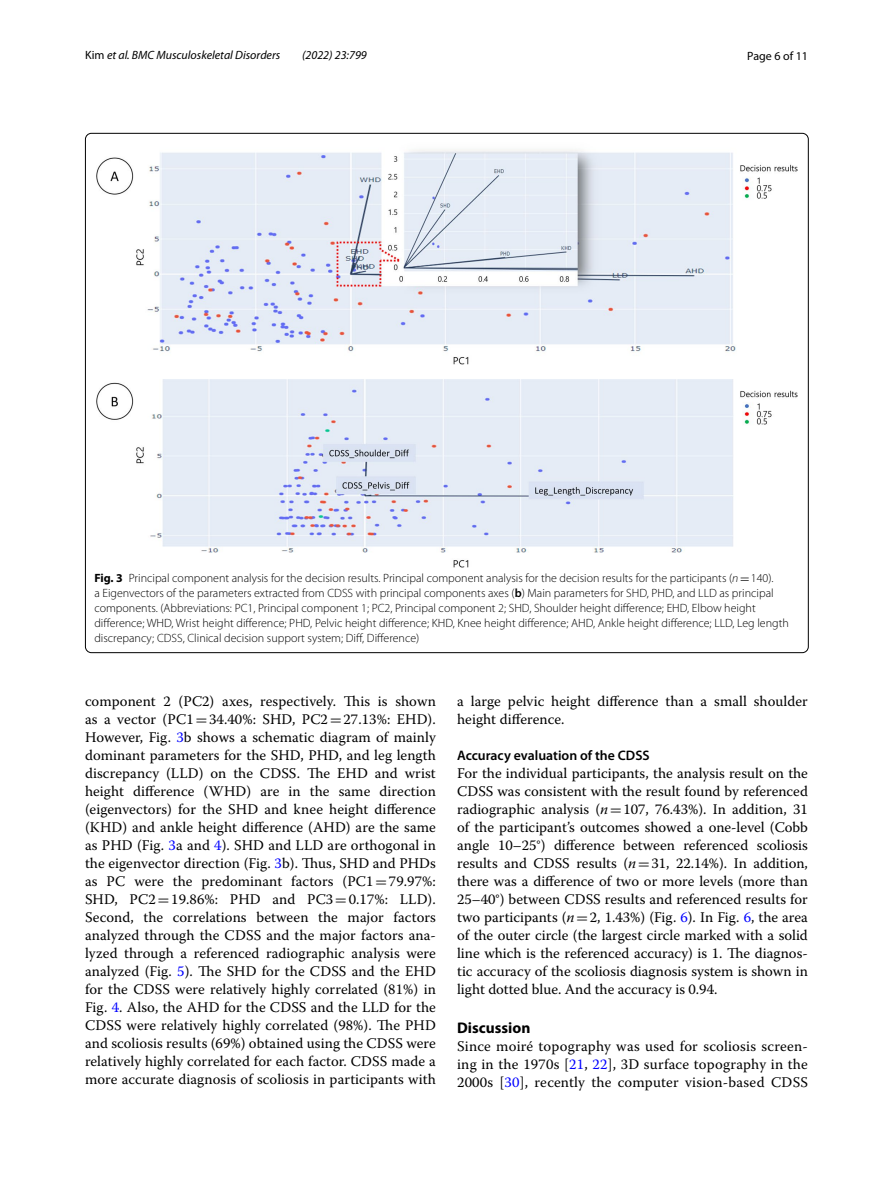
<style>
.page{position:relative;width:893px;height:1187px;background:#fff}
.page>*{position:absolute;margin:0;border:0;box-sizing:border-box;transform-origin:0 0}
.t1{font:700 15.45px "Myriad Pro";color:#000}
.t2{font:14.7px/18px "Warnock Pro";letter-spacing:.005em;color:#000;text-align:justify}
.t3{font:600 13.8px "Myriad Pro";color:#000}
.t4{font:300 12px/15px "Myriad Pro";color:#000}
.t5{font:italic 12px "Myriad Pro";color:#000}
.t6{font:12px "Myriad Pro";color:#000}
.s1{font-style:normal}
.s2{font-weight:700}
.s3{font-style:italic}
.s4{font-family:"MTSY";font-weight:400}
.s5{font-weight:600}
.s6{font-family:"MTSY"}
.s7{color:#00f}
</style>
<div class="page">
<img style="left:97px;top:150px;width:700px;height:417px">
<p class="t5" style="left:85px;top:48px;width:197px"><span class="s1">Kim</span> et al. BMC Musculoskeletal Disorders</p>
<p class="t5" style="left:302px;top:48px;width:66px">(2022) 23:799</p>
<p class="t6" style="left:747px;top:48px;width:62px">Page 6 of 11</p>
<p class="t4" style="left:94px;top:571px;width:696px"><span class="s2">Fig. 3</span> Principal component analysis for the decision results. Principal component analysis for the decision results for the participants (<span class="s3">n</span><span class="s4">=</span>140).<br>a Eigenvectors of the parameters extracted from CDSS with principal components axes (<span class="s5">b</span>) Main parameters for SHD, PHD, and LLD as principal components. (Abbreviations: PC1, Principal component 1; PC2, Principal component 2; SHD, Shoulder height difference; EHD, Elbow height difference; WHD, Wrist height difference; PHD, Pelvic height difference; KHD, Knee height difference; AHD, Ankle height difference; LLD, Leg length discrepancy; CDSS, Clinical decision support system; Diff, Difference)</p>
<p class="t2" style="left:85px;top:691px;width:352px">component 2 (PC2) axes, respectively. This is shown as a vector (PC1<span class="s6">=</span>34.40%: SHD, PC2<span class="s6">=</span>27.13%: EHD).<br>However, Fig. <span class="s7">3</span>b shows a schematic diagram of mainly dominant parameters for the SHD, PHD, and leg length discrepancy (LLD) on the CDSS. The EHD and wrist height difference (WHD) are in the same direction (eigenvectors) for the SHD and knee height difference (KHD) and ankle height difference (AHD) are the same as PHD (Fig. <span class="s7">3</span>a and <span class="s7">4</span>). SHD and LLD are orthogonal in the eigenvector direction (Fig. <span class="s7">3</span>b). Thus, SHD and PHDs as PC were the predominant factors (PC1<span class="s6">=</span>79.97%:<br>SHD, PC2<span class="s6">=</span>19.86%: PHD and PC3<span class="s6">=</span>0.17%: LLD).<br>Second, the correlations between the major factors analyzed through the CDSS and the major factors ana&shy;lyzed through a referenced radiographic analysis were analyzed (Fig. <span class="s7">5</span>). The SHD for the CDSS and the EHD for the CDSS were relatively highly correlated (81%) in Fig. <span class="s7">4</span>. Also, the AHD for the CDSS and the LLD for the CDSS were relatively highly correlated (98%). The PHD and scoliosis results (69%) obtained using the CDSS were relatively highly correlated for each factor. CDSS made a more accurate diagnosis of scoliosis in participants with</p>
<p class="t2" style="left:457px;top:691px;width:352px">a large pelvic height difference than a small shoulder height difference.</p>
<p class="t3" style="left:457px;top:746px;width:194px">Accuracy evaluation of the CDSS</p>
<p class="t2" style="left:457px;top:763px;width:352px">For the individual participants, the analysis result on the CDSS was consistent with the result found by referenced radiographic analysis (<span class="s3">n</span><span class="s6">=</span>107, 76.43%). In addition, 31 of the participant’s outcomes showed a one-level (Cobb angle 10–25°) difference between referenced scoliosis results and CDSS results (<span class="s3">n</span><span class="s6">=</span>31, 22.14%). In addition, there was a difference of two or more levels (more than 25–40°) between CDSS results and referenced results for two participants (<span class="s3">n</span><span class="s6">=</span>2, 1.43%) (Fig. <span class="s7">6</span>). In Fig. <span class="s7">6</span>, the area of the outer circle (the largest circle marked with a solid line which is the referenced accuracy) is 1. The diagnos&shy;tic accuracy of the scoliosis diagnosis system is shown in light dotted blue. And the accuracy is 0.94.</p>
<p class="t1" style="left:457px;top:1017px;width:75px">Discussion</p>
<p class="t2" style="left:457px;top:1037px;width:352px">Since moiré topography was used for scoliosis screen&shy;ing in the 1970s [<span class="s7">21</span>, <span class="s7">22</span>], 3D surface topography in the 2000s [<span class="s7">30</span>], recently the computer vision-based CDSS</p>
</div>
